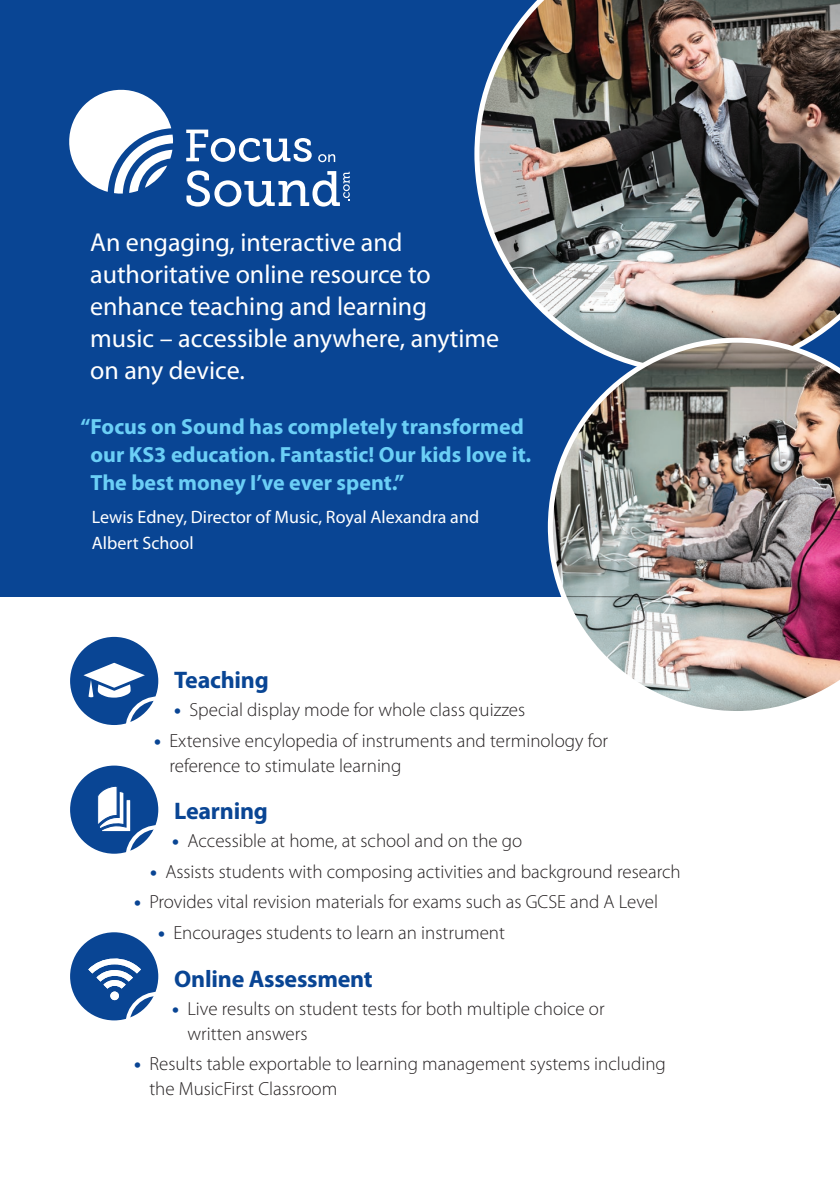
<style>
.page{position:relative;width:840px;height:1191px;background:#fff}
.page>*{position:absolute;margin:0;border:0;box-sizing:border-box;transform-origin:0 0}
.t1{font:26px/32px "Myriad Pro";color:#fff}
.t2{font:700 24px "Myriad Pro";letter-spacing:-.01em;color:#094594}
.t3{font:700 22px/28px "Myriad Pro";color:#6bcff6}
.t4{font:300 19px/25px "Myriad Pro";color:#231f20}
.t5{font:18px/25px "Myriad Pro";color:#fff}
.s1{font-weight:900;color:#094594}
</style>
<div class="page">
<div style="left:0;top:0;width:839px;height:596px;background:#094594"></div>
<img style="left:474px;top:0;width:365px;height:338px">
<svg style="left:69px;top:90px;width:104px;height:104px"></svg>
<svg style="left:186px;top:130px;width:125px;height:32px"></svg>
<svg style="left:318px;top:154px;width:17px;height:8px"></svg>
<svg style="left:186px;top:170px;width:163px;height:36px"></svg>
<img style="left:547px;top:338px;width:292px;height:373px">
<div style="left:70px;top:637px;width:88px;height:88px;background:#094594;border-radius:50%"></div>
<div style="left:125px;top:696px;width:66px;height:66px;border:4px solid #fff;border-radius:50%"></div>
<svg style="left:83px;top:663px;width:62px;height:34px"></svg>
<div style="left:70px;top:765px;width:88px;height:88px;background:#094594;border-radius:50%"></div>
<div style="left:125px;top:825px;width:66px;height:65px;border:4px solid #fff;border-radius:50%"></div>
<svg style="left:97px;top:786px;width:34px;height:46px"></svg>
<div style="left:70px;top:932px;width:88px;height:88px;background:#094594;border-radius:50%"></div>
<div style="left:125px;top:991px;width:66px;height:66px;border:4px solid #fff;border-radius:50%"></div>
<svg style="left:88px;top:958px;width:53px;height:42px"></svg>
<div style="left:110px;top:991px;width:9px;height:9px;background:#fff;border-radius:50%"></div>
<h1 class="t1" style="left:90px;top:225px;width:410px">An engaging, interactive and authoritative online resource to enhance teaching and learning<br>music – accessible anywhere, anytime on any device.</h1>
<p class="t3" style="left:90px;top:412px;width:442px;text-indent:-10px">“Focus on Sound has completely transformed our KS3 education. Fantastic! Our kids love it.<br>The best money I’ve ever spent.”</p>
<p class="t5" style="left:92px;top:504px;width:388px">Lewis Edney, Director of Music, Royal Alexandra and<br>Albert School</p>
<p class="t2" style="left:174px;top:664px;width:96px">Teaching</p>
<p class="t4" style="left:174px;top:697px;width:352px"><span class="s1">•</span> Special display mode for whole class quizzes</p>
<p class="t4" style="left:169px;top:727px;width:440px;text-indent:-15px"><span class="s1">•</span> Extensive encylopedia of instruments and terminology for reference to stimulate learning</p>
<p class="t2" style="left:174px;top:795px;width:95px">Learning</p>
<p class="t4" style="left:172px;top:828px;width:351px"><span class="s1">•</span> Accessible at home, at school and on the go</p>
<p class="t4" style="left:150px;top:858px;width:532px"><span class="s1">•</span> Assists students with composing activities and background research</p>
<p class="t4" style="left:134px;top:889px;width:525px"><span class="s1">•</span> Provides vital revision materials for exams such as GCSE and A Level</p>
<p class="t4" style="left:158px;top:920px;width:348px"><span class="s1">•</span> Encourages students to learn an instrument</p>
<p class="t2" style="left:174px;top:963px;width:200px">Online Assessment</p>
<p class="t4" style="left:187px;top:995px;width:418px;text-indent:-15px"><span class="s1">•</span> Live results on student tests for both multiple choice or written answers</p>
<p class="t4" style="left:149px;top:1051px;width:517px;text-indent:-15px"><span class="s1">•</span> Results table exportable to learning management systems including the MusicFirst Classroom</p>
</div>
